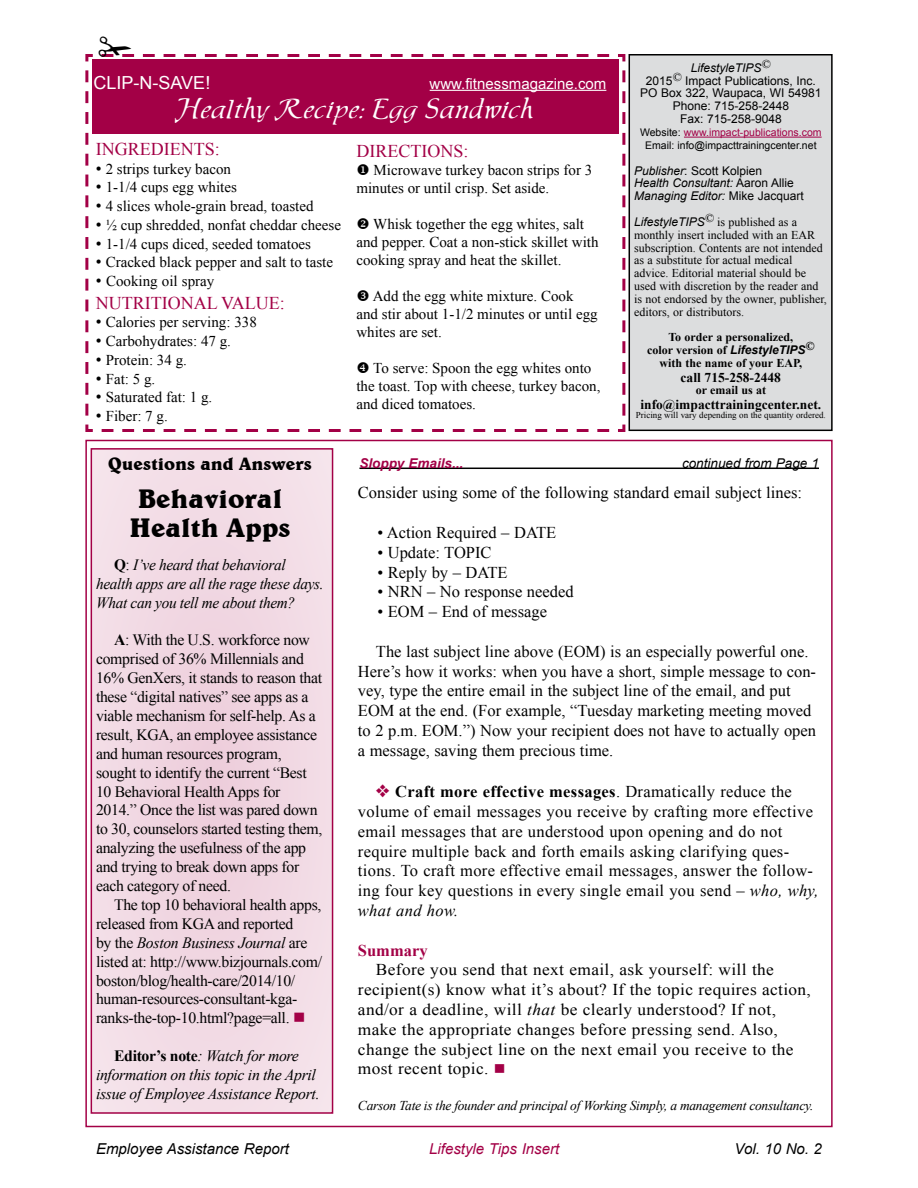
<style>
.page{position:relative;width:918px;height:1188px;background:#fff}
.page>*{position:absolute;margin:0;border:0;box-sizing:border-box;transform-origin:0 0}
.t1{font:27px "Chaucer";color:#fff}
.t2{font:700 27px/29px "Belwe BT";color:#000;text-align:center}
.t3{font:18px "Times New Roman";color:#a30046}
.t4{font:700 18px "Belwe BT";color:#000}
.t5{font:18px "Arial";color:#fff}
.t6{font:16.5px/19.8px "Times New Roman";color:#000}
.t7{font:16.5px/19.8px "Times New Roman";letter-spacing:.02em;color:#000}
.t8{font:16.5px/19.8px "Times New Roman";letter-spacing:.02em;color:#000;scale:1.05 1}
.t9{font:700 16.5px "Times New Roman";color:#a30046}
.t10{font:15.75px/18.9px "Times New Roman";letter-spacing:-.02em;color:#000}
.t11{font:italic 15.75px/18.9px "Times New Roman";letter-spacing:-.02em;color:#000}
.t12{font:15px/18px "Times New Roman";color:#000}
.t13{font:italic 15px "Arial";color:#000}
.t14{font:15px "Arial";color:#fff}
.t15{font:italic 15px "Arial";color:#a30046}
.t16{font:italic 13.5px "Times New Roman";letter-spacing:-.02em;color:#000}
.t17{font:700 13.5px "Times New Roman";color:#000}
.t18{font:italic 13.5px "Arial";color:#000}
.t19{font:italic 700 13.5px "Arial";color:#a30046}
.t20{font:12px/12.9px "Times New Roman";color:#000}
.t21{font:12px/12.9px "Arial";color:#000;text-align:center}
.t22{font:700 12px/12.9px "Times New Roman";color:#000;text-align:center}
.t23{font:italic 12px/12.9px "Arial";color:#000}
.t24{font:10.5px/12.9px "Arial";color:#000;text-align:center}
.t25{font:9px "Times New Roman";color:#000}
.s1{font-size:16.5px}
.s2{font-style:italic}
.s3{color:#a30046}
.s4{font-style:normal}
.s5{font-family:"Arial";font-style:italic}
.s6{font-weight:700;font-style:normal}
.s7{font-weight:700}
</style>
<div class="page">
<svg style="left:85px;top:54px;width:541px;height:378px"></svg>
<div style="left:92px;top:59px;width:527px;height:75px;background:#a30046"></div>
<hr style="left:430px;top:90px;width:176px;height:1px;background:#fff">
<div style="left:91px;top:449px;width:242px;height:664px;background:#f2dbe5"></div>
<div style="left:91px;top:448px;width:242px;height:666px;border:2px solid #a30046"></div>
<div style="left:629px;top:55px;width:203px;height:375px;background:#dcddde"></div>
<div style="left:629px;top:54px;width:204px;height:377px;border:2px solid #000"></div>
<hr style="left:684px;top:137px;width:138px;height:1px;background:#a30046">
<hr style="left:359px;top:468px;width:460px;height:1px;background:#000">
<svg style="left:97px;top:54px;width:512px;height:3px"></svg>
<svg style="left:358px;top:290px;width:11px;height:11px"></svg>
<svg style="left:358px;top:362px;width:11px;height:11px"></svg>
<p class="t5" style="left:94px;top:71px;width:118px">CLIP-N-SAVE!</p>
<p class="t14" style="left:430px;top:74px;width:178px">www.fitnessmagazine.com</p>
<h1 class="t1" style="left:177px;top:91px;width:358px">Healthy Recipe: Egg Sandwich</h1>
<p class="t3" style="left:96px;top:137px;width:125px">INGREDIENTS:</p>
<p class="t12" style="left:96px;top:159px;width:137px"><span class="s1">•</span> 2 strips turkey bacon</p>
<p class="t12" style="left:96px;top:178px;width:143px"><span class="s1">•</span> 1-1/4 cups egg whites</p>
<p class="t12" style="left:96px;top:197px;width:219px"><span class="s1">•</span> 4 slices whole-grain bread, toasted</p>
<p class="t12" style="left:96px;top:216px;width:247px"><span class="s1">•</span> ½ cup shredded, nonfat cheddar cheese</p>
<p class="t12" style="left:96px;top:234px;width:217px"><span class="s1">•</span> 1-1/4 cups diced, seeded tomatoes</p>
<p class="t12" style="left:96px;top:253px;width:239px"><span class="s1">•</span> Cracked black pepper and salt to taste</p>
<p class="t12" style="left:96px;top:272px;width:120px"><span class="s1">•</span> Cooking oil spray</p>
<p class="t3" style="left:96px;top:290px;width:191px">NUTRITIONAL VALUE:</p>
<p class="t12" style="left:96px;top:313px;width:163px"><span class="s1">•</span> Calories per serving: 338</p>
<p class="t12" style="left:96px;top:332px;width:137px"><span class="s1">•</span> Carbohydrates: 47 g.</p>
<p class="t12" style="left:96px;top:351px;width:93px"><span class="s1">•</span> Protein: 34 g.</p>
<p class="t12" style="left:96px;top:369px;width:61px"><span class="s1">•</span> Fat: 5 g.</p>
<p class="t12" style="left:96px;top:388px;width:118px"><span class="s1">•</span> Saturated fat: 1 g.</p>
<p class="t12" style="left:96px;top:407px;width:73px"><span class="s1">•</span> Fiber: 7 g.</p>
<p class="t3" style="left:356px;top:139px;width:113px">DIRECTIONS:</p>
<p class="t12" style="left:356px;top:161px;width:237px">◆ Microwave turkey bacon strips for 3 minutes or until crisp. Set aside.</p>
<p class="t12" style="left:356px;top:215px;width:244px">❖ Whisk together the egg whites, salt and pepper. Coat a non-stick skillet with cooking spray and heat the skillet.</p>
<p class="t12" style="left:356px;top:287px;width:243px;text-indent:16px">Add the egg white mixture. Cook and stir about 1-1/2 minutes or until egg whites are set.</p>
<p class="t12" style="left:356px;top:359px;width:246px;text-indent:17px">To serve: Spoon the egg whites onto the toast. Top with cheese, turkey bacon, and diced tomatoes.</p>
<p class="t21" style="left:640px;top:61px;width:183px"><span class="s2">LifestyleTIPS</span><sup>©<br></sup>2015<sup>©</sup> Impact Publications, Inc.<br>PO Box 322, Waupaca, WI 54981<br>Phone: 715-258-2448<br>Fax: 715-258-9048</p>
<p class="t24" style="left:640px;top:126px;width:183px">Website: <span class="s3">www.impact-publications.com<br></span>Email: info@impacttrainingcenter.net</p>
<p class="t23" style="left:634px;top:164px;width:171px">Publisher<span class="s4">: Scott Kolpien<br></span>Health Consultant: <span class="s4">Aaron Allie<br></span>Managing Editor: <span class="s4">Mike Jacquart</span></p>
<p class="t20" style="left:634px;top:215px;width:194px"><span class="s5">LifestyleTIPS</span><sup>©</sup> is published as a monthly insert included with an EAR subscription. Contents are not intended as a substitute for actual medical advice. Editorial material should be used with discretion by the reader and is not endorsed by the owner, publisher, editors, or distributors.</p>
<p class="t22" style="left:647px;top:331px;width:169px">To order a personalized,<br>color version of <span class="s5">LifestyleTIPS</span><sup>© </sup>with the name of your EAP,</p>
<p class="t17" style="left:681px;top:368px;width:102px">call 715-258-2448</p>
<p class="t22" style="left:696px;top:384px;width:72px">or email us at</p>
<p class="t17" style="left:640px;top:395px;width:182px">info@impacttrainingcenter.net.</p>
<p class="t25" style="left:636px;top:409px;width:192px">Pricing will vary depending on the quantity ordered.</p>
<p class="t4" style="left:108px;top:452px;width:205px">Questions and Answers</p>
<h1 class="t2" style="left:130px;top:483px;width:162px">Behavioral<br>Health Apps</h1>
<p class="t11" style="left:96px;top:555px;width:229px;text-indent:18px"><span class="s6">Q</span><span class="s4">:</span> I’ve heard that behavioral health apps are all the rage these days.<br>What can you tell me about them?</p>
<p class="t10" style="left:96px;top:630px;width:228px;text-indent:18px"><span class="s7">A</span>: With the U.S. workforce now comprised of 36% Millennials and 16% GenXers, it stands to reason that these “digital natives” see apps as a viable mechanism for self-help. As a result, KGA, an employee assistance and human resources program, sought to identify the current “Best 10 Behavioral Health Apps for 2014.” Once the list was pared down to 30, counselors started testing them, analyzing the usefulness of the app and trying to break down apps for each category of need.</p>
<p class="t10" style="left:96px;top:895px;width:228px;text-indent:18px">The top 10 behavioral health apps, released from KGA and reported<br>by the <span class="s2">Boston Business Journal</span> are listed at: http://www.bizjournals.com/ boston/blog/health-care/2014/10/ human-resources-consultant-kga&shy;ranks-the-top-10.html?page=all. <span class="s3">■</span></p>
<p class="t11" style="left:96px;top:1046px;width:225px;text-align:center"><span class="s6">Editor’s note</span>: Watch for more information on this topic in the April issue of Employee Assistance Report.</p>
<p class="t19" style="left:359px;top:454px;width:105px">Sloppy Emails...</p>
<p class="t18" style="left:682px;top:454px;width:138px">continued from Page 1</p>
<p class="t6" style="left:358px;top:483px;width:446px">Consider using some of the following standard email subject lines:</p>
<p class="t6" style="left:377px;top:522px;width:180px">• Action Required – DATE</p>
<p class="t6" style="left:377px;top:542px;width:116px">• Update: TOPIC</p>
<p class="t6" style="left:377px;top:562px;width:132px">• Reply by – DATE</p>
<p class="t6" style="left:377px;top:582px;width:198px">• NRN – No response needed</p>
<p class="t6" style="left:377px;top:601px;width:171px">• EOM – End of message</p>
<p class="t6" style="left:358px;top:641px;width:460px;text-indent:18px">The last subject line above (EOM) is an especially powerful one.<br>Here’s how it works: when you have a short, simple message to con&shy;vey, type the entire email in the subject line of the email, and put EOM at the end. (For example, “Tuesday marketing meeting moved to 2 p.m. EOM.”) Now your recipient does not have to actually open a message, saving them precious time.</p>
<p class="t7" style="left:358px;top:781px;width:462px;text-indent:18px"><span class="s3">❖</span> <span class="s7">Craft more effective messages</span>. Dramatically reduce the volume of email messages you receive by crafting more effective email messages that are understood upon opening and do not require multiple back and forth emails asking clarifying ques&shy;tions. To craft more effective email messages, answer the follow&shy;ing four key questions in every single email you send – <span class="s2">who, why, what and how.</span></p>
<p class="t9" style="left:358px;top:939px;width:71px">Summary</p>
<p class="t8" style="left:358px;top:960px;width:433px;text-indent:18px">Before you send that next email, ask yourself: will the recipient(s) know what it’s about? If the topic requires action, and/or a deadline, will <span class="s2">that</span> be clearly understood? If not, make the appropriate changes before pressing send. Also, change the subject line on the next email you receive to the most recent topic. <span class="s3">■</span></p>
<p class="t16" style="left:358px;top:1097px;width:457px">Carson Tate is the founder and principal of Working Simply, a management consultancy.</p>
<p class="t13" style="left:96px;top:1139px;width:194px">Employee Assistance Report</p>
<p class="t15" style="left:429px;top:1139px;width:131px">Lifestyle Tips Insert</p>
<p class="t13" style="left:735px;top:1139px;width:89px">Vol. 10 No. 2</p>
</div>
